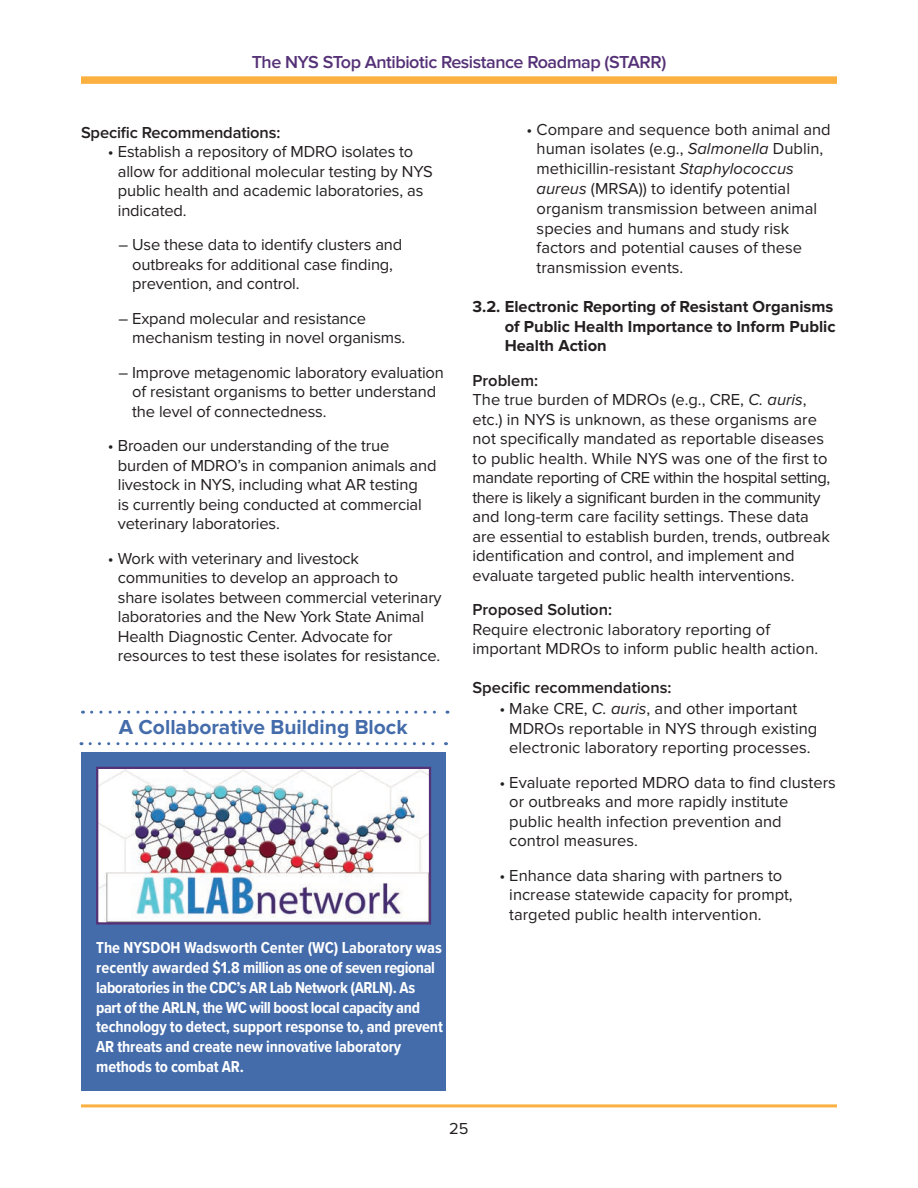
<style>
.page{position:relative;width:918px;height:1188px;background:#fff}
.page>*{position:absolute;margin:0;border:0;box-sizing:border-box;transform-origin:0 0}
.t1{font:700 21px "Proxima Nova";color:#446caa}
.t2{font:600 18px "Proxima Nova";letter-spacing:-.025em;color:#553177}
.t3{font:16.5px/19.5px "Proxima Nova";letter-spacing:-.005em;color:#231f20}
.t4{font:700 16.5px/19.8px "Proxima Nova Cond";letter-spacing:-.01em;color:#fff}
.t5{font:700 16.5px/19.5px "Proxima Nova";color:#231f20}
.t6{font:600 16.5px "Proxima Nova";color:#231f20}
.s1{font-style:italic}
.s2{font-weight:600}
</style>
<div class="page">
<div style="left:81px;top:76px;width:756px;height:8px;background:#fbb03f"></div>
<svg style="left:92px;top:711px;width:356px;height:3px"></svg>
<div style="left:81px;top:753px;width:365px;height:338px;background:#446caa"></div>
<svg style="left:90px;top:742px;width:357px;height:3px"></svg>
<img style="left:99px;top:770px;width:329px;height:152px">
<div style="left:96px;top:767px;width:335px;height:158px;border:2px solid #553177"></div>
<hr style="left:81px;top:1104px;width:756px;height:3px;background:#fbb03f">
<p class="t2" style="left:252px;top:52px;width:416px">The NYS STop Antibiotic Resistance Roadmap (STARR)</p>
<p class="t6" style="left:81px;top:123px;width:201px">Specific Recommendations:</p>
<p class="t3" style="left:118px;top:142px;width:317px;text-indent:-10px">• Establish a repository of MDRO isolates to allow for additional molecular testing by NYS public health and academic laboratories, as indicated.</p>
<p class="t3" style="left:132px;top:235px;width:272px;text-indent:-14px">– Use these data to identify clusters and outbreaks for additional case finding, prevention, and control.</p>
<p class="t3" style="left:132px;top:309px;width:275px;text-indent:-14px">– Expand molecular and resistance mechanism testing in novel organisms.</p>
<p class="t3" style="left:132px;top:363px;width:313px;text-indent:-14px">– Improve metagenomic laboratory evaluation of resistant organisms to better understand the level of connectedness.</p>
<p class="t3" style="left:118px;top:436px;width:320px;text-indent:-10px">• Broaden our understanding of the true burden of MDRO’s in companion animals and livestock in NYS, including what AR testing<br>is currently being conducted at commercial veterinary laboratories.</p>
<p class="t3" style="left:118px;top:549px;width:325px;text-indent:-10px">• Work with veterinary and livestock communities to develop an approach to share isolates between commercial veterinary laboratories and the New York State Animal Health Diagnostic Center. Advocate for resources to test these isolates for resistance.</p>
<p class="t1" style="left:119px;top:715px;width:290px">A Collaborative Building Block</p>
<p class="t4" style="left:96px;top:937px;width:348px">The NYSDOH Wadsworth Center (WC) Laboratory was recently awarded $1.8 million as one of seven regional laboratories in the CDC’s AR Lab Network (ARLN). As part of the ARLN, the WC will boost local capacity and technology to detect, support response to, and prevent AR threats and create new innovative laboratory methods to combat AR.</p>
<p class="t3" style="left:537px;top:119px;width:296px;text-indent:-10px">• Compare and sequence both animal and human isolates (e.g., <span class="s1">Salmonella</span> Dublin, methicillin-resistant <span class="s1">Staphylococcus aureus</span> (MRSA)) to identify potential organism transmission between animal species and humans and study risk factors and potential causes of these transmission events.</p>
<p class="t5" style="left:505px;top:297px;width:332px;text-indent:-32px">3.2. Electronic Reporting of Resistant Organisms of Public Health Importance to Inform Public<br>Health Action</p>
<p class="t3" style="left:472px;top:371px;width:359px"><span class="s2">Problem:<br></span>The true burden of MDROs (e.g., CRE, <span class="s1">C. auris</span>, etc.) in NYS is unknown, as these organisms are not specifically mandated as reportable diseases to public health. While NYS was one of the first to mandate reporting of CRE within the hospital setting, there is likely a significant burden in the community and long-term care facility settings. These data are essential to establish burden, trends, outbreak identification and control, and implement and evaluate targeted public health interventions.</p>
<p class="t6" style="left:472px;top:600px;width:141px">Proposed Solution:</p>
<p class="t3" style="left:472px;top:620px;width:347px">Require electronic laboratory reporting of important MDROs to inform public health action.</p>
<p class="t6" style="left:472px;top:678px;width:201px">Specific recommendations:</p>
<p class="t3" style="left:509px;top:699px;width:310px;text-indent:-10px">• Make CRE, <span class="s1">C. auris</span>, and other important<br>MDROs reportable in NYS through existing electronic laboratory reporting processes.</p>
<p class="t3" style="left:509px;top:773px;width:328px;text-indent:-10px">• Evaluate reported MDRO data to find clusters or outbreaks and more rapidly institute public health infection prevention and control measures.</p>
<p class="t3" style="left:509px;top:866px;width:285px;text-indent:-10px">• Enhance data sharing with partners to increase statewide capacity for prompt, targeted public health intervention.</p>
<p class="t3" style="left:449px;top:1119px;width:21px">25</p>
</div>
